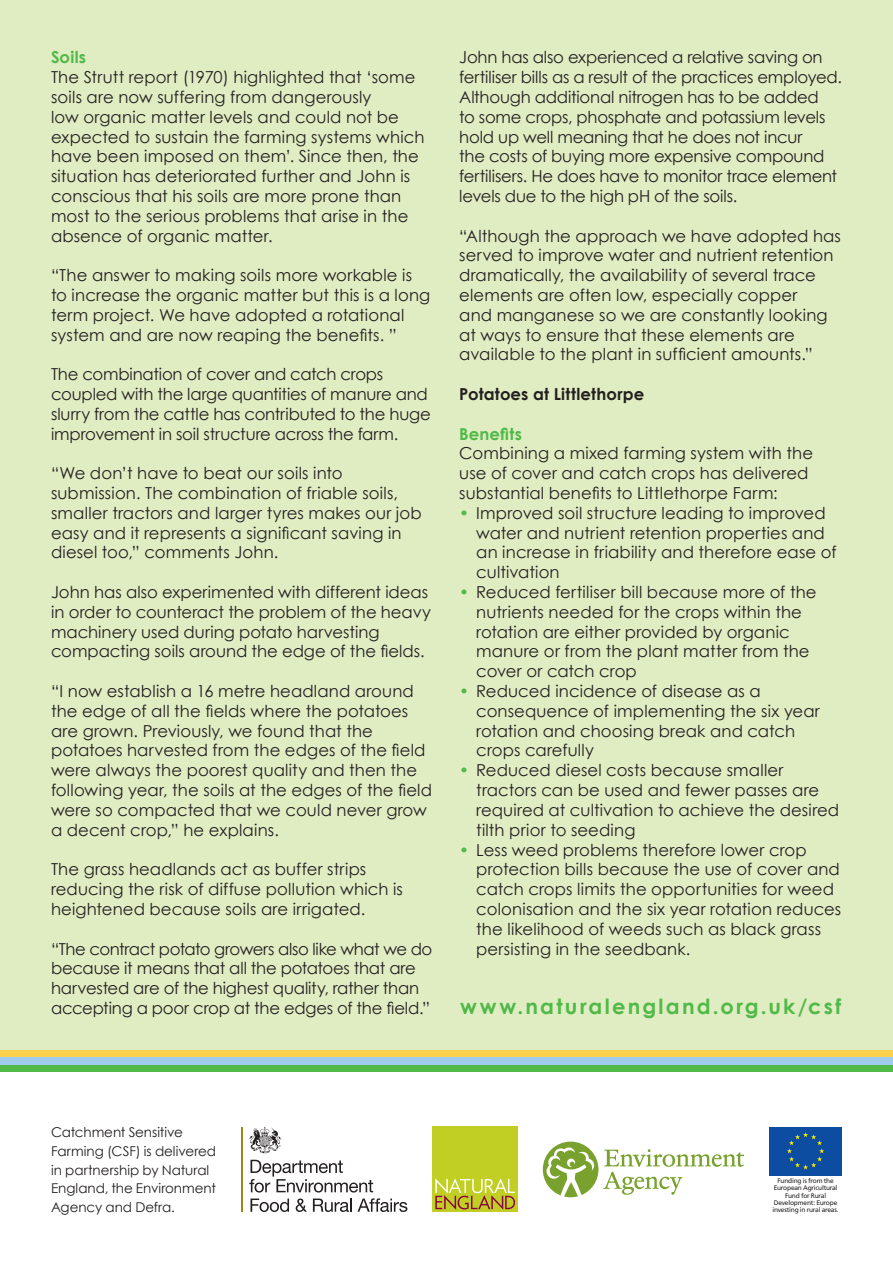
<style>
.page{position:relative;width:893px;height:1263px;background:#fff}
.page>*{position:absolute;margin:0;border:0;box-sizing:border-box;transform-origin:0 0}
.t1{font:700 21px "Century Gothic";letter-spacing:.11em;color:#51b948}
.t2{font:16.5px/19.8px "Century Gothic";letter-spacing:.005em;color:#231f20}
.t3{font:16.5px/19.8px "Century Gothic";letter-spacing:-.015em;color:#231f20}
.t4{font:700 16.5px "Century Gothic";letter-spacing:.01em;color:#231f20}
.t5{font:700 16.5px "Century Gothic";letter-spacing:.01em;color:#51b948}
.t6{font:13.5px/18.8px "Century Gothic";color:#231f20}
.t7{font:6.6px/7.2px "Frutiger";letter-spacing:-.03em;color:#231f20;text-align:center}
.s1{color:#51b948}
</style>
<div class="page">
<div style="left:433px;top:1127px;width:85px;height:85px;background:#c1ce23"></div>
<svg style="left:435px;top:1178px;width:80px;height:32px"></svg>
<svg style="left:543px;top:1141px;width:201px;height:56px"></svg>
<div style="left:769px;top:1127px;width:73px;height:48px;background:#0d4da1"></div>
<svg style="left:787px;top:1132px;width:37px;height:37px"></svg>
<hr style="left:241px;top:1127px;width:2px;height:85px;background:#988a17">
<svg style="left:249px;top:1160px;width:124px;height:32px"></svg>
<svg style="left:250px;top:1198px;width:39px;height:14px"></svg>
<svg style="left:296px;top:1198px;width:11px;height:14px"></svg>
<svg style="left:313px;top:1198px;width:39px;height:14px"></svg>
<svg style="left:358px;top:1198px;width:49px;height:14px"></svg>
<svg style="left:249px;top:1127px;width:32px;height:26px"></svg>
<div style="left:0;top:0;width:893px;height:1050px;background:#e0edc3"></div>
<div style="left:0;top:1050px;width:893px;height:7px;background:#fed24c"></div>
<div style="left:0;top:1064px;width:893px;height:7px;background:#51b948"></div>
<div style="left:0;top:1057px;width:893px;height:7px;background:#9fcbec"></div>
<p class="t5" style="left:51px;top:47px;width:37px">Soils</p>
<p class="t2" style="left:51px;top:67px;width:375px">The Strutt report (1970) highlighted that ‘some soils are now suffering from dangerously<br>low organic matter levels and could not be expected to sustain the farming systems which have been imposed on them’. Since then, the situation has deteriorated further and John is conscious that his soils are more prone than most to the serious problems that arise in the absence of organic matter.</p>
<p class="t2" style="left:51px;top:265px;width:381px">“The answer to making soils more workable is to increase the organic matter but this is a long term project. We have adopted a rotational system and are now reaping the benefits. ”</p>
<p class="t3" style="left:51px;top:364px;width:381px">The combination of cover and catch crops coupled with the large quantities of manure and slurry from the cattle has contributed to the huge improvement in soil structure across the farm.</p>
<p class="t2" style="left:51px;top:463px;width:372px">“We don’t have to beat our soils into submission. The combination of friable soils, smaller tractors and larger tyres makes our job easy and it represents a significant saving in diesel too,” comments John.</p>
<p class="t2" style="left:51px;top:582px;width:382px">John has also experimented with different ideas in order to counteract the problem of the heavy machinery used during potato harvesting compacting soils around the edge of the fields.</p>
<p class="t2" style="left:51px;top:681px;width:383px">“I now establish a 16 metre headland around the edge of all the fields where the potatoes are grown. Previously, we found that the potatoes harvested from the edges of the field were always the poorest quality and then the following year, the soils at the edges of the field were so compacted that we could never grow a decent crop,” he explains.</p>
<p class="t2" style="left:51px;top:859px;width:353px">The grass headlands act as buffer strips reducing the risk of diffuse pollution which is heightened because soils are irrigated.</p>
<p class="t3" style="left:51px;top:938px;width:383px">“The contract potato growers also like what we do because it means that all the potatoes that are harvested are of the highest quality, rather than accepting a poor crop at the edges of the field.”</p>
<p class="t3" style="left:459px;top:47px;width:384px">John has also experienced a relative saving on fertiliser bills as a result of the practices employed.<br>Although additional nitrogen has to be added<br>to some crops, phosphate and potassium levels hold up well meaning that he does not incur<br>the costs of buying more expensive compound fertilisers. He does have to monitor trace element levels due to the high pH of the soils.</p>
<p class="t2" style="left:459px;top:226px;width:383px">“Although the approach we have adopted has served to improve water and nutrient retention dramatically, the availability of several trace elements are often low, especially copper<br>and manganese so we are constantly looking at ways to ensure that these elements are available to the plant in sufficient amounts.”</p>
<p class="t4" style="left:459px;top:384px;width:187px">Potatoes at Littlethorpe</p>
<p class="t5" style="left:459px;top:423px;width:64px">Benefits</p>
<p class="t2" style="left:459px;top:443px;width:355px">Combining a mixed farming system with the use of cover and catch crops has delivered substantial benefits to Littlethorpe Farm:</p>
<p class="t2" style="left:476px;top:503px;width:362px;text-indent:-17px"><span class="s1">•</span> Improved soil structure leading to improved water and nutrient retention properties and an increase in friability and therefore ease of cultivation</p>
<p class="t2" style="left:476px;top:582px;width:342px;text-indent:-17px"><span class="s1">•</span> Reduced fertiliser bill because more of the nutrients needed for the crops within the rotation are either provided by organic manure or from the plant matter from the cover or catch crop</p>
<p class="t2" style="left:476px;top:681px;width:345px;text-indent:-17px"><span class="s1">•</span> Reduced incidence of disease as a consequence of implementing the six year rotation and choosing break and catch crops carefully</p>
<p class="t2" style="left:476px;top:760px;width:364px;text-indent:-17px"><span class="s1">•</span> Reduced diesel costs because smaller tractors can be used and fewer passes are required at cultivation to achieve the desired tilth prior to seeding</p>
<p class="t2" style="left:476px;top:839px;width:367px;text-indent:-17px"><span class="s1">•</span> Less weed problems therefore lower crop protection bills because the use of cover and catch crops limits the opportunities for weed colonisation and the six year rotation reduces the likelihood of weeds such as black grass persisting in the seedbank.</p>
<p class="t1" style="left:460px;top:993px;width:383px">www.naturalengland.org.uk/csf</p>
<p class="t6" style="left:51px;top:1122px;width:166px">Catchment Sensitive<br>Farming (CSF) is delivered in partnership by Natural<br>England, the Environment<br>Agency and Defra.</p>
<p class="t7" style="left:772px;top:1177px;width:68px">Funding is from the<br>European Agricultural<br>Fund for Rural<br>Development: Europe investing in rural areas.</p>
</div>
